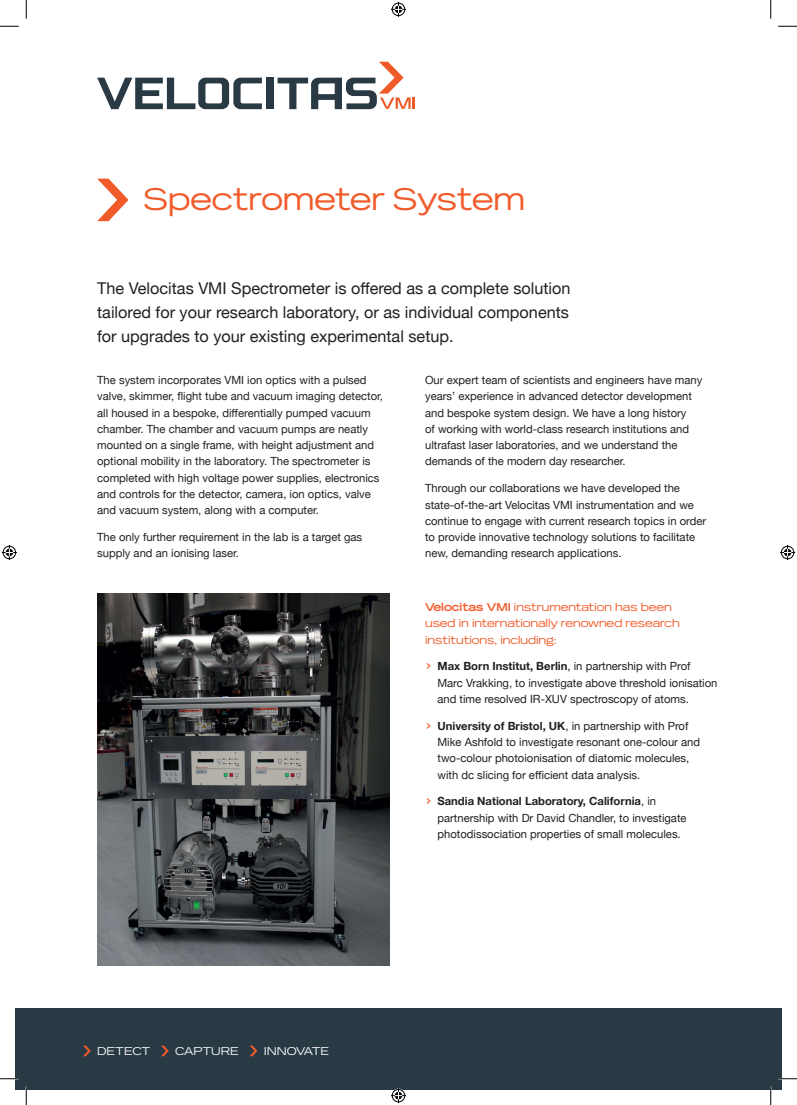
<style>
.page{position:relative;width:797px;height:1105px;background:#fff}
.page>*{position:absolute;margin:0;border:0;box-sizing:border-box;transform-origin:0 0}
.t1{font:31.25px "Reservation Wide";color:#f15b2a}
.t2{font:16.25px/23.8px "Helvetica Neue";color:#231f20;text-align:justify}
.t3{font:11.25px/16.2px "Helvetica Neue";color:#231f20}
.t4{font:11.25px/16.2px "Reservation Wide";color:#f15b2a}
.t5{font:11.25px "Reservation Wide";color:#fff}
.s1{font-weight:700}
.s2{font-family:"Poppins";font-weight:500;color:#f15b2a}
</style>
<div class="page">
<svg style="left:97px;top:179px;width:31px;height:42px"></svg>
<img style="left:97px;top:593px;width:292px;height:372px">
<div style="left:770px;top:1008px;width:11px;height:81px;background:#293a45"></div>
<div style="left:16px;top:1008px;width:754px;height:81px;background:#293a45"></div>
<svg style="left:249px;top:1045px;width:8px;height:11px"></svg>
<svg style="left:161px;top:1045px;width:8px;height:11px"></svg>
<svg style="left:83px;top:1045px;width:8px;height:11px"></svg>
<svg style="left:97px;top:78px;width:165px;height:31px"></svg>
<div style="left:266px;top:78px;width:7px;height:31px;background:#293a45"></div>
<svg style="left:277px;top:62px;width:138px;height:47px"></svg>
<svg style="left:0;top:25px;width:19px;height:2px"></svg>
<svg style="left:778px;top:25px;width:19px;height:2px"></svg>
<svg style="left:0;top:1078px;width:19px;height:1px"></svg>
<svg style="left:778px;top:1078px;width:19px;height:1px"></svg>
<svg style="left:25px;top:0;width:2px;height:19px"></svg>
<svg style="left:25px;top:1086px;width:2px;height:19px"></svg>
<svg style="left:770px;top:0;width:1px;height:19px"></svg>
<svg style="left:770px;top:1086px;width:1px;height:19px"></svg>
<svg style="left:391px;top:2px;width:15px;height:15px"></svg>
<svg style="left:391px;top:1088px;width:15px;height:15px"></svg>
<svg style="left:2px;top:545px;width:15px;height:15px"></svg>
<svg style="left:780px;top:545px;width:15px;height:15px"></svg>
<h1 class="t1" style="left:143px;top:181px;width:383px">Spectrometer System</h1>
<h2 class="t2" style="left:97px;top:277px;width:475px">The Velocitas VMI Spectrometer is offered as a complete solution tailored for your research laboratory, or as individual components for upgrades to your existing experimental setup.</h2>
<p class="t3" style="left:97px;top:373px;width:287px">The system incorporates VMI ion optics with a pulsed valve, skimmer, flight tube and vacuum imaging detector, all housed in a bespoke, differentially pumped vacuum chamber. The chamber and vacuum pumps are neatly mounted on a single frame, with height adjustment and optional mobility in the laboratory. The spectrometer is completed with high voltage power supplies, electronics and controls for the detector, camera, ion optics, valve and vacuum system, along with a computer.</p>
<p class="t3" style="left:97px;top:530px;width:266px">The only further requirement in the lab is a target gas supply and an ionising laser.</p>
<p class="t3" style="left:425px;top:373px;width:279px">Our expert team of scientists and engineers have many years’ experience in advanced detector development and bespoke system design. We have a long history<br>of working with world-class research institutions and ultrafast laser laboratories, and we understand the demands of the modern day researcher.</p>
<p class="t3" style="left:425px;top:481px;width:283px">Through our collaborations we have developed the state-of-the-art Velocitas VMI instrumentation and we continue to engage with current research topics in order to provide innovative technology solutions to facilitate new, demanding research applications.</p>
<p class="t5" style="left:97px;top:1044px;width:55px">DETECT</p>
<p class="t5" style="left:175px;top:1044px;width:65px">CAPTURE</p>
<p class="t5" style="left:264px;top:1044px;width:67px">INNOVATE</p>
<p class="t4" style="left:425px;top:599px;width:256px"><span class="s1">Velocitas VMI</span> instrumentation has been used in internationally renowned research institutions, including:</p>
<p class="t3" style="left:437px;top:659px;width:281px;text-indent:-12px"><span class="s2">&gt;</span> <span class="s1">Max Born Institut, Berlin</span>, in partnership with Prof<br>Marc Vrakking, to investigate above threshold ionisation and time resolved IR-XUV spectroscopy of atoms.</p>
<p class="t3" style="left:437px;top:718px;width:264px;text-indent:-12px"><span class="s2">&gt;</span> <span class="s1">University of Bristol, UK</span>, in partnership with Prof Mike Ashfold to investigate resonant one-colour and two-colour photoionisation of diatomic molecules, with dc slicing for efficient data analysis.</p>
<p class="t3" style="left:437px;top:794px;width:250px;text-indent:-12px"><span class="s2">&gt;</span> <span class="s1">Sandia National Laboratory, California</span>, in partnership with Dr David Chandler, to investigate photodissociation properties of small molecules.</p>
</div>
